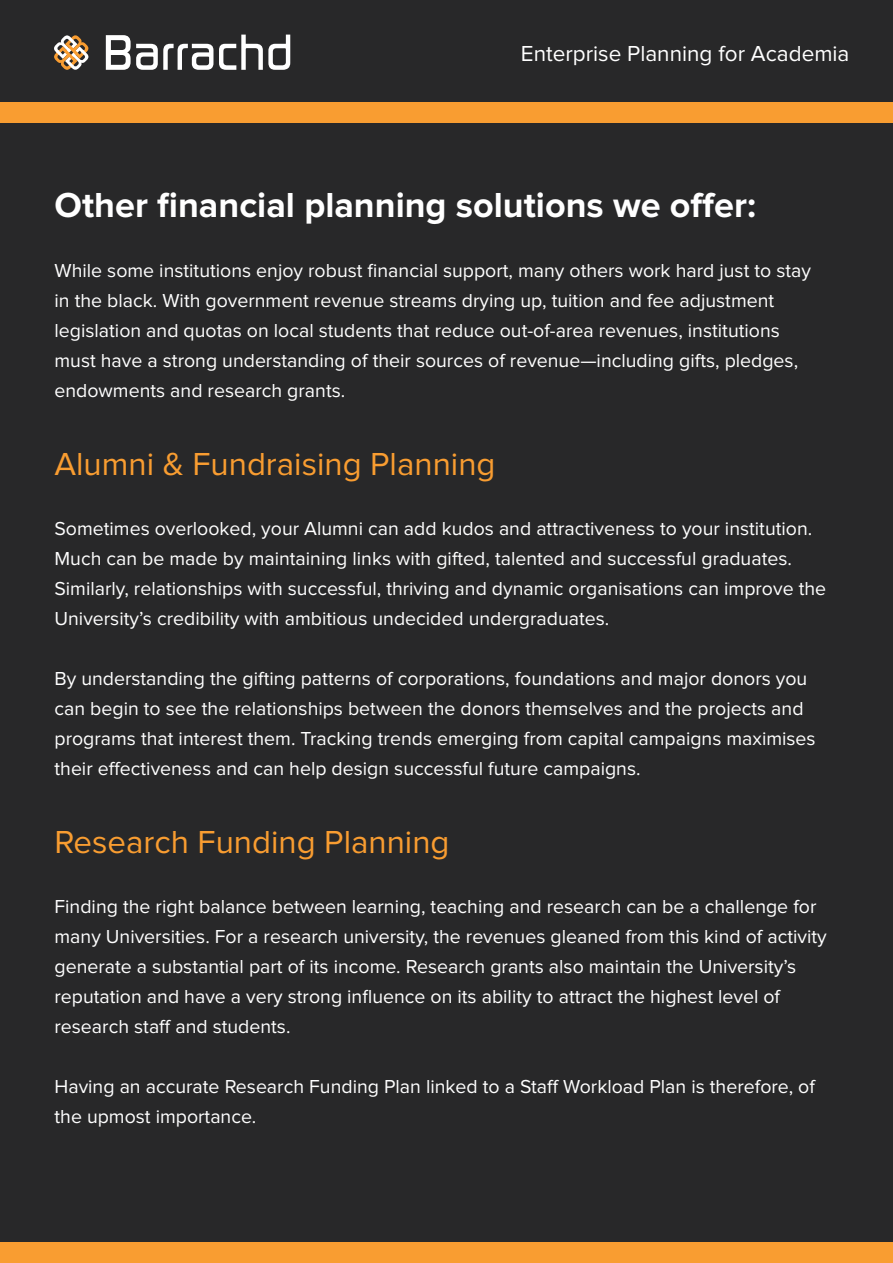
<style>
.page{position:relative;width:893px;height:1263px;background:#282829}
.page>*{position:absolute;margin:0;border:0;box-sizing:border-box;transform-origin:0 0}
.t1{font:700 36px "Proxima Nova";color:#fff}
.t2{font:33px "Proxima Nova";color:#f99d31}
.t3{font:22.5px "Proxima Nova";color:#fff}
.t4{font:19.5px/30px "Proxima Nova";color:#fff}
</style>
<div class="page">
<div style="left:0;top:1242px;width:893px;height:21px;background:#f99d31"></div>
<div style="left:0;top:102px;width:893px;height:21px;background:#f99d31"></div>
<svg style="left:106px;top:35px;width:107px;height:35px"></svg>
<svg style="left:219px;top:35px;width:71px;height:35px"></svg>
<svg style="left:54px;top:35px;width:35px;height:35px"></svg>
<p class="t3" style="left:521px;top:41px;width:330px">Enterprise Planning for Academia</p>
<h1 class="t1" style="left:55px;top:184px;width:703px">Other financial planning solutions we offer:</h1>
<p class="t4" style="left:55px;top:256px;width:758px">While some institutions enjoy robust financial support, many others work hard just to stay in the black. With government revenue streams drying up, tuition and fee adjustment legislation and quotas on local students that reduce out-of-area revenues, institutions must have a strong understanding of their sources of revenue—including gifts, pledges, endowments and research grants.</p>
<h2 class="t2" style="left:55px;top:445px;width:442px">Alumni &amp; Fundraising Planning</h2>
<p class="t4" style="left:55px;top:514px;width:773px">Sometimes overlooked, your Alumni can add kudos and attractiveness to your institution.<br>Much can be made by maintaining links with gifted, talented and successful graduates.<br>Similarly, relationships with successful, thriving and dynamic organisations can improve the University’s credibility with ambitious undecided undergraduates.</p>
<p class="t4" style="left:55px;top:664px;width:763px">By understanding the gifting patterns of corporations, foundations and major donors you can begin to see the relationships between the donors themselves and the projects and programs that interest them. Tracking trends emerging from capital campaigns maximises their effectiveness and can help design successful future campaigns.</p>
<h2 class="t2" style="left:55px;top:823px;width:397px">Research Funding Planning</h2>
<p class="t4" style="left:55px;top:892px;width:774px">Finding the right balance between learning, teaching and research can be a challenge for many Universities. For a research university, the revenues gleaned from this kind of activity generate a substantial part of its income. Research grants also maintain the University’s reputation and have a very strong influence on its ability to attract the highest level of research staff and students.</p>
<p class="t4" style="left:55px;top:1072px;width:762px">Having an accurate Research Funding Plan linked to a Staff Workload Plan is therefore, of the upmost importance.</p>
</div>
